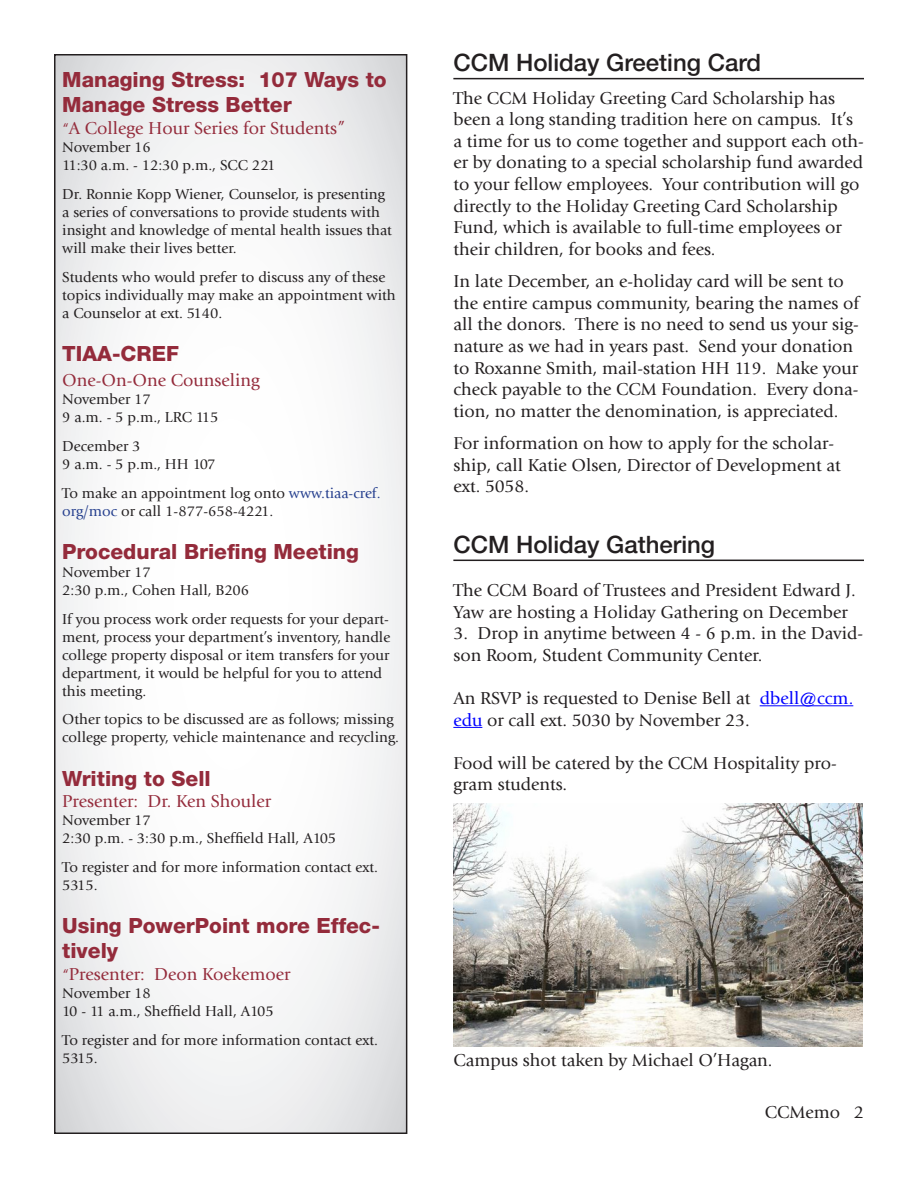
<style>
.page{position:relative;width:918px;height:1188px;background:#fff}
.page>*{position:absolute;margin:0;border:0;box-sizing:border-box;transform-origin:0 0}
.Article_Headers{font:500 24px "Helvetica Neue LT Std";color:#231f20}
.Event_Sub_Titles{font:800 21px/25.2px "Helvetica Neue LT Std";color:#942b3b}
.Article_Text{font:18px/21.6px "Giovanni Std";color:#231f20}
.Event_Sub_Titles-2{font:18px "Giovanni Std";color:#942b3b}
.Event_Info{font:15px/18px "Giovanni Std";color:#231f20}
.Article_Text-2{font:15px "Giovanni Std";color:#231f20}
.Event_Sub_Titles-3{font:15px "Giovanni Std";color:#231f20}
.s1{font-size:15px}
.s2{color:#253f8e}
.s3{color:#00f}
</style>
<div class="page">
<hr style="left:453px;top:78px;width:411px;height:1px;background:#231f20">
<svg style="left:57px;top:57px;width:347px;height:1074px"></svg>
<div style="left:54px;top:54px;width:353px;height:1080px;border:2px solid #231f20"></div>
<hr style="left:453px;top:560px;width:411px;height:1px;background:#231f20">
<hr style="left:760px;top:705px;width:93px;height:1px;background:#00f">
<svg style="left:453px;top:727px;width:29px;height:1px"></svg>
<img style="left:453px;top:803px;width:409px;height:244px">
<p class="Event_Sub_Titles" style="left:62px;top:67px;width:326px">Managing Stress: 107 Ways to<br>Manage Stress Better</p>
<p class="Event_Sub_Titles-2" style="left:62px;top:118px;width:284px"><span class="s1">“</span>A College Hour Series for Students”</p>
<p class="Event_Sub_Titles-3" style="left:62px;top:139px;width:90px">November 16</p>
<p class="Event_Info" style="left:62px;top:156px;width:215px">11:30 a.m. - 12:30 p.m., SCC 221</p>
<p class="Event_Info" style="left:62px;top:185px;width:331px">Dr. Ronnie Kopp Wiener, Counselor, is presenting a series of conversations to provide students with insight and knowledge of mental health issues that will make their lives better.</p>
<p class="Event_Info" style="left:62px;top:268px;width:335px">Students who would prefer to discuss any of these topics individually may make an appointment with a Counselor at ext. 5140.</p>
<p class="Event_Sub_Titles" style="left:62px;top:341px;width:118px">TIAA-CREF</p>
<p class="Event_Sub_Titles-2" style="left:62px;top:370px;width:199px">One-On-One Counseling</p>
<p class="Event_Info" style="left:62px;top:390px;width:90px">November 17</p>
<p class="Event_Info" style="left:62px;top:408px;width:158px">9 a.m. - 5 p.m., LRC 115</p>
<p class="Event_Info" style="left:62px;top:437px;width:80px">December 3</p>
<p class="Event_Info" style="left:62px;top:455px;width:155px">9 a.m. - 5 p.m., HH 107</p>
<p class="Event_Info" style="left:62px;top:484px;width:320px">To make an appointment log onto <span class="s2">www.tiaa-cref. org/moc</span> or call 1-877-658-4221.</p>
<p class="Event_Sub_Titles" style="left:62px;top:539px;width:298px">Procedural Briefing Meeting</p>
<p class="Article_Text-2" style="left:62px;top:563px;width:90px">November 17</p>
<p class="Article_Text-2" style="left:62px;top:581px;width:188px">2:30 p.m., Cohen Hall, B206</p>
<p class="Event_Info" style="left:62px;top:610px;width:330px">If you process work order requests for your depart&shy;ment, process your department’s inventory, handle college property disposal or item transfers for your department, it would be helpful for you to attend this meeting.</p>
<p class="Event_Info" style="left:62px;top:711px;width:338px">Other topics to be discussed are as follows; missing college property, vehicle maintenance and recycling.</p>
<p class="Event_Sub_Titles" style="left:62px;top:765px;width:150px">Writing to Sell</p>
<p class="Event_Sub_Titles-2" style="left:62px;top:791px;width:211px">Presenter: Dr. Ken Shouler</p>
<p class="Event_Info" style="left:62px;top:811px;width:90px">November 17</p>
<p class="Event_Info" style="left:62px;top:829px;width:275px">2:30 p.m. - 3:30 p.m., Sheffield Hall, A105</p>
<p class="Event_Info" style="left:62px;top:858px;width:317px">To register and for more information contact ext.<br>5315.</p>
<p class="Event_Sub_Titles" style="left:62px;top:913px;width:319px">Using PowerPoint more Effec&shy;tively</p>
<p class="Event_Sub_Titles-2" style="left:62px;top:964px;width:230px"><span class="s1">“</span>Presenter: Deon Koekemoer</p>
<p class="Event_Info" style="left:62px;top:984px;width:90px">November 18</p>
<p class="Event_Info" style="left:62px;top:1002px;width:213px">10 - 11 a.m., Sheffield Hall, A105</p>
<p class="Event_Info" style="left:62px;top:1031px;width:317px">To register and for more information contact ext.<br>5315.</p>
<p class="Article_Headers" style="left:453px;top:48px;width:309px">CCM Holiday Greeting Card</p>
<p class="Article_Text" style="left:453px;top:87px;width:412px">The CCM Holiday Greeting Card Scholarship has been a long standing tradition here on campus. It’s a time for us to come together and support each oth&shy;er by donating to a special scholarship fund awarded to your fellow employees. Your contribution will go directly to the Holiday Greeting Card Scholarship Fund, which is available to full-time employees or their children, for books and fees.</p>
<p class="Article_Text" style="left:453px;top:271px;width:407px">In late December, an e-holiday card will be sent to the entire campus community, bearing the names of all the donors. There is no need to send us your sig&shy;nature as we had in years past. Send your donation to Roxanne Smith, mail-station HH 119. Make your check payable to the CCM Foundation. Every dona&shy;tion, no matter the denomination, is appreciated.</p>
<p class="Article_Text" style="left:453px;top:433px;width:389px">For information on how to apply for the scholar&shy;ship, call Katie Olsen, Director of Development at ext. 5058.</p>
<p class="Article_Headers" style="left:453px;top:530px;width:263px">CCM Holiday Gathering</p>
<p class="Article_Text" style="left:453px;top:580px;width:404px">The CCM Board of Trustees and President Edward J.<br>Yaw are hosting a Holiday Gathering on December</p>
<p class="Article_Text" style="left:453px;top:623px;width:411px">3. Drop in anytime between 4 - 6 p.m. in the David&shy;son Room, Student Community Center.</p>
<p class="Article_Text" style="left:453px;top:688px;width:401px">An RSVP is requested to Denise Bell at <span class="s3">dbell@ccm. edu</span> or call ext. 5030 by November 23.</p>
<p class="Article_Text" style="left:453px;top:752px;width:385px">Food will be catered by the CCM Hospitality pro&shy;gram students.</p>
<p class="Article_Text" style="left:453px;top:1049px;width:321px">Campus shot taken by Michael O’Hagan.</p>
<p class="Article_Text" style="left:765px;top:1102px;width:101px">CCMemo 2</p>
</div>
